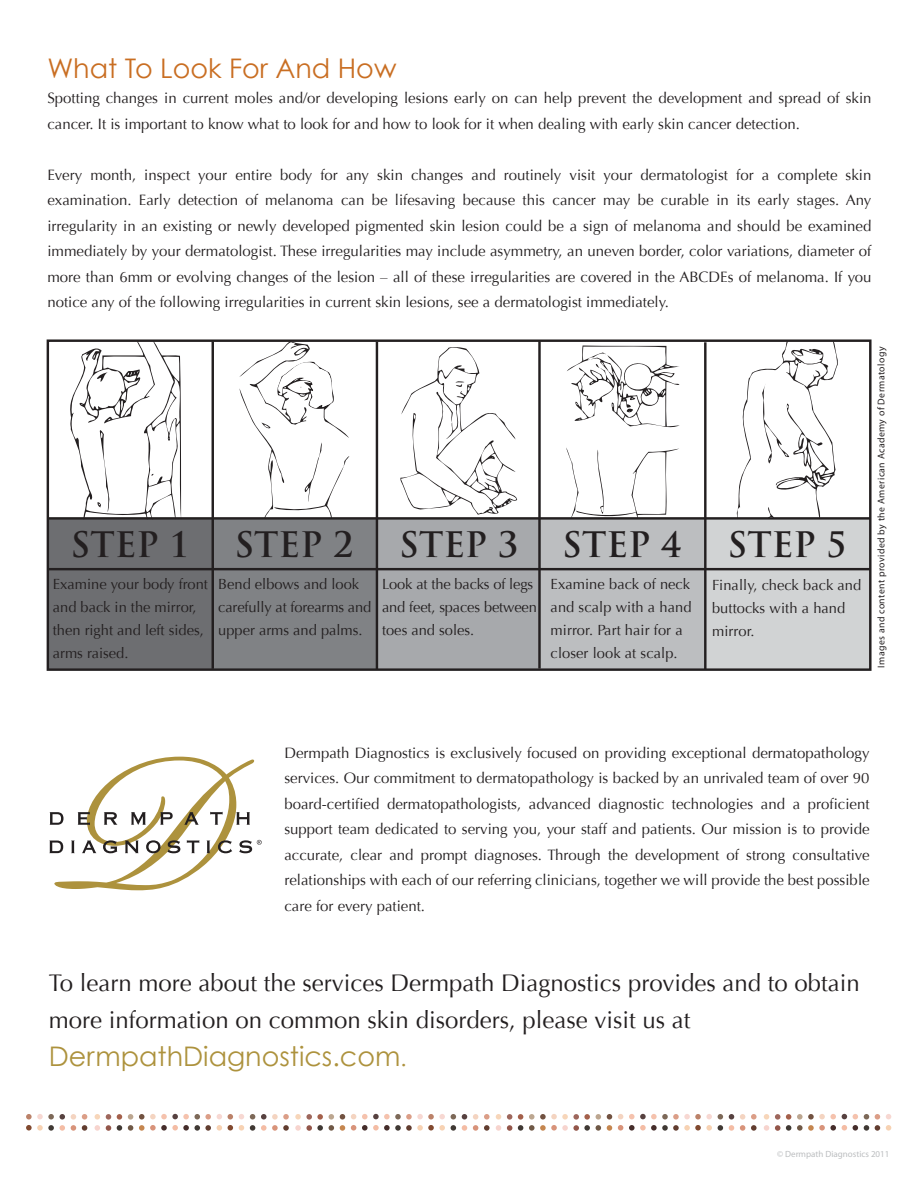
<style>
.page{position:relative;width:918px;height:1188px;background:#fff}
.page>*{position:absolute;margin:0;border:0;box-sizing:border-box;transform-origin:0 0}
.t1{font:700 34.2px "Trajan Pro";color:#231f20}
.t2{font:27px "Century Gothic";color:#ad923d}
.t3{font:27px "Century Gothic";color:#c96e22}
.t4{font:24px/37.5px "Optima";color:#231f20}
.t5{font:15px/25.5px "Optima";color:#231f20;text-align:justify}
.t6{font:14.7px/22.8px "Optima";color:#231f20}
.t7{font:9.75px "Myriad Pro";letter-spacing:.04em;color:#231f20}
.t8{font:9px "Myriad";color:#bcbec0}
.s1{font-family:"Optima";font-size:24px}
</style>
<div class="page">
<svg style="left:239px;top:342px;width:110px;height:175px"></svg>
<div style="left:376px;top:520px;width:165px;height:149px;background:#a7a9ac"></div>
<div style="left:213px;top:570px;width:164px;height:99px;background:#808285"></div>
<svg style="left:566px;top:447px;width:113px;height:70px"></svg>
<svg style="left:567px;top:346px;width:113px;height:82px"></svg>
<svg style="left:400px;top:347px;width:117px;height:168px"></svg>
<svg style="left:737px;top:342px;width:101px;height:175px"></svg>
<div style="left:49px;top:518px;width:165px;height:54px;background:#6d6e71"></div>
<div style="left:48px;top:570px;width:165px;height:100px;background:#6d6e71"></div>
<div style="left:541px;top:518px;width:164px;height:151px;background:#bcbec0"></div>
<div style="left:705px;top:518px;width:165px;height:151px;background:#d1d3d4"></div>
<div style="left:212px;top:519px;width:165px;height:51px;background:#808285"></div>
<svg style="left:70px;top:342px;width:112px;height:175px"></svg>
<div style="left:47px;top:339px;width:825px;height:332px;border:2px solid #231f20"></div>
<hr style="left:49px;top:517px;width:822px;height:3px;background:#231f20">
<hr style="left:49px;top:568px;width:822px;height:2px;background:#231f20">
<hr style="left:212px;top:341px;width:2px;height:328px;background:#231f20">
<hr style="left:376px;top:342px;width:2px;height:327px;background:#231f20">
<hr style="left:538px;top:341px;width:3px;height:328px;background:#231f20">
<hr style="left:704px;top:342px;width:3px;height:328px;background:#231f20">
<svg style="left:60px;top:1114px;width:5px;height:17px"></svg>
<svg style="left:82px;top:1114px;width:5px;height:17px"></svg>
<svg style="left:71px;top:1114px;width:5px;height:17px"></svg>
<svg style="left:26px;top:1114px;width:28px;height:17px"></svg>
<svg style="left:95px;top:1114px;width:5px;height:17px"></svg>
<svg style="left:106px;top:1114px;width:5px;height:17px"></svg>
<svg style="left:117px;top:1114px;width:5px;height:17px"></svg>
<svg style="left:128px;top:1114px;width:5px;height:17px"></svg>
<svg style="left:261px;top:1114px;width:28px;height:17px"></svg>
<svg style="left:139px;top:1114px;width:72px;height:17px"></svg>
<svg style="left:250px;top:1114px;width:5px;height:17px"></svg>
<svg style="left:217px;top:1114px;width:5px;height:5px"></svg>
<svg style="left:217px;top:1125px;width:5px;height:6px"></svg>
<svg style="left:228px;top:1114px;width:5px;height:17px"></svg>
<svg style="left:239px;top:1114px;width:5px;height:5px"></svg>
<svg style="left:239px;top:1125px;width:5px;height:6px"></svg>
<svg style="left:340px;top:1114px;width:5px;height:17px"></svg>
<svg style="left:295px;top:1114px;width:28px;height:17px"></svg>
<svg style="left:329px;top:1114px;width:5px;height:17px"></svg>
<svg style="left:351px;top:1114px;width:5px;height:5px"></svg>
<svg style="left:351px;top:1125px;width:5px;height:6px"></svg>
<svg style="left:462px;top:1114px;width:5px;height:17px"></svg>
<svg style="left:484px;top:1114px;width:6px;height:17px"></svg>
<svg style="left:473px;top:1114px;width:5px;height:17px"></svg>
<svg style="left:451px;top:1114px;width:5px;height:17px"></svg>
<svg style="left:362px;top:1114px;width:83px;height:17px"></svg>
<svg style="left:496px;top:1114px;width:5px;height:17px"></svg>
<svg style="left:507px;top:1114px;width:5px;height:17px"></svg>
<svg style="left:518px;top:1114px;width:5px;height:17px"></svg>
<svg style="left:607px;top:1114px;width:5px;height:17px"></svg>
<svg style="left:529px;top:1114px;width:61px;height:17px"></svg>
<svg style="left:596px;top:1114px;width:5px;height:17px"></svg>
<svg style="left:618px;top:1114px;width:5px;height:5px"></svg>
<svg style="left:618px;top:1125px;width:5px;height:6px"></svg>
<svg style="left:729px;top:1114px;width:5px;height:17px"></svg>
<svg style="left:751px;top:1114px;width:6px;height:17px"></svg>
<svg style="left:740px;top:1114px;width:5px;height:17px"></svg>
<svg style="left:718px;top:1114px;width:5px;height:17px"></svg>
<svg style="left:629px;top:1114px;width:83px;height:17px"></svg>
<svg style="left:764px;top:1114px;width:5px;height:17px"></svg>
<svg style="left:775px;top:1114px;width:5px;height:17px"></svg>
<svg style="left:786px;top:1114px;width:5px;height:17px"></svg>
<svg style="left:864px;top:1114px;width:5px;height:17px"></svg>
<svg style="left:853px;top:1114px;width:5px;height:5px"></svg>
<svg style="left:853px;top:1125px;width:5px;height:6px"></svg>
<svg style="left:842px;top:1125px;width:5px;height:6px"></svg>
<svg style="left:842px;top:1114px;width:5px;height:5px"></svg>
<svg style="left:797px;top:1114px;width:39px;height:17px"></svg>
<svg style="left:875px;top:1114px;width:5px;height:17px"></svg>
<svg style="left:886px;top:1114px;width:5px;height:5px"></svg>
<svg style="left:886px;top:1125px;width:5px;height:6px"></svg>
<svg style="left:49px;top:757px;width:213px;height:133px"></svg>
<h2 class="t3" style="left:47px;top:52px;width:351px">What To Look For And How</h2>
<p class="t5" style="left:47px;top:86px;width:826px">Spotting changes in current moles and/or developing lesions early on can help prevent the development and spread of skin cancer. It is important to know what to look for and how to look for it when dealing with early skin cancer detection.</p>
<p class="t5" style="left:47px;top:162px;width:826px">Every month, inspect your entire body for any skin changes and routinely visit your dermatologist for a complete skin examination. Early detection of melanoma can be lifesaving because this cancer may be curable in its early stages. Any irregularity in an existing or newly developed pigmented skin lesion could be a sign of melanoma and should be examined immediately by your dermatologist. These irregularities may include asymmetry, an uneven border, color variations, diameter of more than 6mm or evolving changes of the lesion – all of these irregularities are covered in the ABCDEs of melanoma. If you notice any of the following irregularities in current skin lesions, see a dermatologist immediately.</p>
<h1 class="t1" style="left:70px;top:524px;width:121px">STEP 1</h1>
<h1 class="t1" style="left:234px;top:524px;width:121px">STEP 2</h1>
<p class="t6" style="left:53px;top:573px;width:157px">Examine your body front and back in the mirror, then right and left sides, arms raised.</p>
<p class="t6" style="left:218px;top:573px;width:155px">Bend elbows and look carefully at forearms and upper arms and palms.</p>
<p class="t6" style="left:382px;top:573px;width:156px">Look at the backs of legs and feet, spaces between toes and soles.</p>
<p class="t6" style="left:551px;top:573px;width:142px">Examine back of neck and scalp with a hand mirror. Part hair for a closer look at scalp.</p>
<p class="t6" style="left:712px;top:574px;width:151px">Finally, check back and buttocks with a hand mirror.</p>
<h1 class="t1" style="left:399px;top:524px;width:121px">STEP 3</h1>
<h1 class="t1" style="left:562px;top:524px;width:121px">STEP 4</h1>
<h1 class="t1" style="left:727px;top:524px;width:121px">STEP 5</h1>
<p class="t7" style="left:875px;top:668px;width:322px;rotate:-90deg">Images and content provided by the American Academy of Dermatology</p>
<p class="t5" style="left:284px;top:740px;width:587px">Dermpath Diagnostics is exclusively focused on providing exceptional dermatopathology services. Our commitment to dermatopathology is backed by an unrivaled team of over 90 board-certified dermatopathologists, advanced diagnostic technologies and a proficient support team dedicated to serving you, your staff and patients. Our mission is to provide accurate, clear and prompt diagnoses. Through the development of strong consultative relationships with each of our referring clinicians, together we will provide the best possible care for every patient.</p>
<h3 class="t4" style="left:49px;top:964px;width:812px">To learn more about the services Dermpath Diagnostics provides and to obtain more information on common skin disorders, please visit us at</h3>
<h2 class="t2" style="left:49px;top:1040px;width:360px">DermpathDiagnostics.com<span class="s1">.</span></h2>
<p class="t8" style="left:777px;top:1149px;width:114px">© Dermpath Diagnostics 2011</p>
</div>
